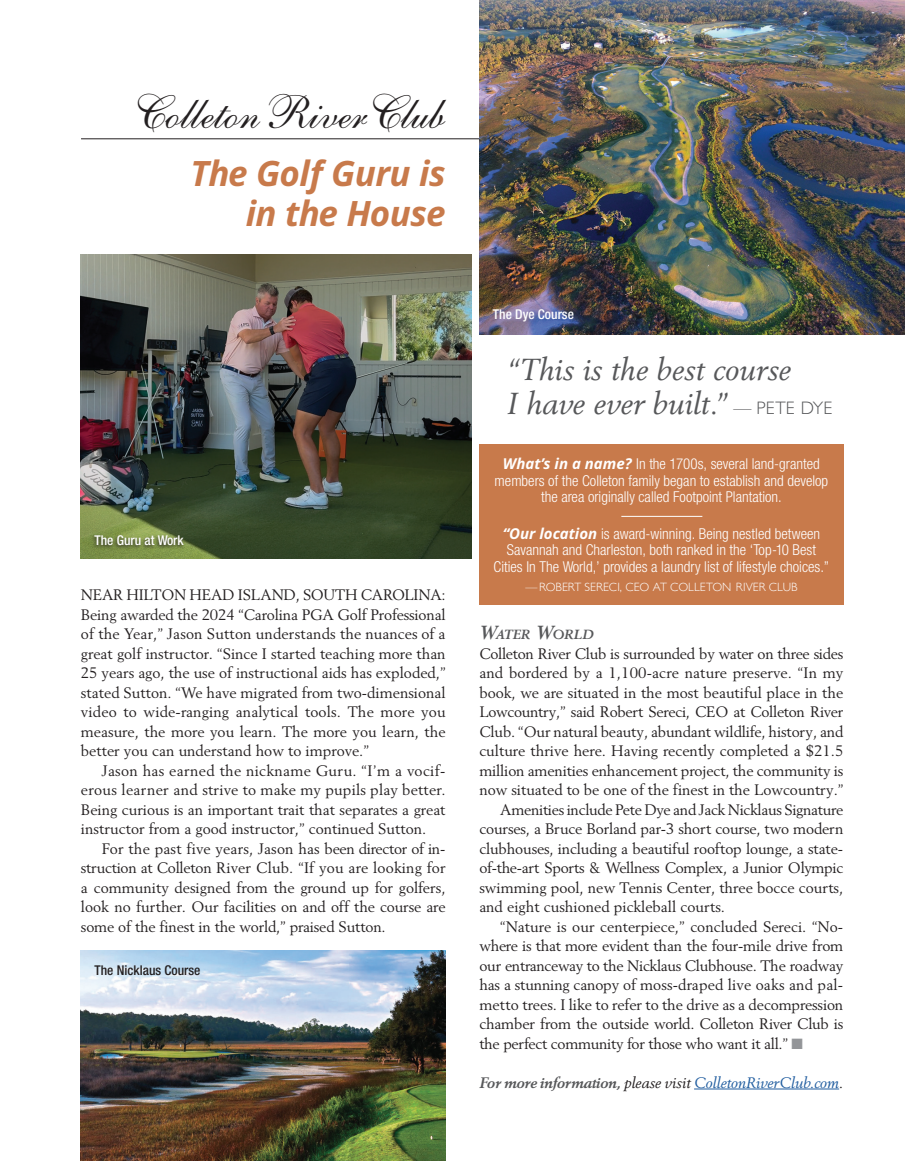
<style>
.page{position:relative;width:905px;height:1161px;background:#fff}
.page>*{position:absolute;margin:0;border:0;box-sizing:border-box;transform-origin:0 0}
.t1{font:46.2px "Shelley Allegro BT";color:#231f20}
.t2{font:italic 700 34.95px "Open Sans";letter-spacing:-.015em;color:#c87a4b}
.t3{font:italic 30px/34.2px "Berling";letter-spacing:.005em;color:#57585a}
.t4{font:15px/19.5px "Berling";color:#231f20;text-align:justify}
.t5{font:300 condensed 15px/16.5px "Helvetica Neue";color:#fff;text-align:center}
.t6{font:italic 15px "Berling";color:#225ea0}
.t7{font:500 condensed 13.5px "Helvetica Neue";color:#fff}
.t8{font:500 condensed 13.5px "Helvetica Neue";color:#231f20}
.t9{font:italic 700 13.2px "Berling";letter-spacing:.015em;color:#57585a}
.t10{font:300 12px "Gill Sans";color:#fff}
.s1{font-family:"Gill Sans";font-weight:300;font-style:normal;font-size:18px}
.s2{font-family:"Open Sans";font-weight:700;font-style:italic;font-stretch:normal}
.s3{font-size:18.75px}
.s4{color:#939598}
.s5{font-weight:700;color:#57585a}
.s6{color:#231f20}
</style>
<div class="page">
<hr style="left:81px;top:139px;width:441px;height:1px;background:#231f20">
<div style="left:479px;top:444px;width:365px;height:161px;background:#c87a4b"></div>
<hr style="left:694px;top:1089px;width:145px;height:1px;background:#225ea0">
<img style="left:479px;top:0;width:425px;height:334px">
<img style="left:81px;top:951px;width:364px;height:210px">
<img style="left:81px;top:254px;width:390px;height:305px">
<div style="left:90px;top:533px;width:96px;height:17px;background:#231f20;opacity:.9"></div>
<hr style="left:621px;top:516px;width:81px;height:1px;background:#fff">
<p class="t1" style="left:132px;top:84px;width:314px">Colleton River Club</p>
<p class="t2" style="left:190px;top:148px;width:257px">The Golf Guru is</p>
<p class="t2" style="left:246px;top:188px;width:201px">in the House</p>
<p class="t7" style="left:94px;top:532px;width:91px">The Guru at Work</p>
<p class="t4" style="left:81px;top:585px;width:366px">NEAR HILTON HEAD ISLAND, SOUTH CAROLINA:<br>Being awarded the 2024 “Carolina PGA Golf Professional of the Year,” Jason Sutton understands the nuances of a great golf instructor. “Since I started teaching more than 25 years ago, the use of instructional aids has exploded,” stated Sutton. “We have migrated from two-dimensional video to wide-ranging analytical tools. The more you measure, the more you learn. The more you learn, the better you can understand how to improve.”</p>
<p class="t4" style="left:81px;top:760px;width:366px;text-indent:21px">Jason has earned the nickname Guru. “I’m a vocif&shy;erous learner and strive to make my pupils play better.<br>Being curious is an important trait that separates a great instructor from a good instructor,” continued Sutton.</p>
<p class="t4" style="left:81px;top:838px;width:366px;text-indent:21px">For the past five years, Jason has been director of in&shy;struction at Colleton River Club. “If you are looking for a community designed from the ground up for golfers, look no further. Our facilities on and off the course are some of the finest in the world,” praised Sutton.</p>
<p class="t8" style="left:94px;top:962px;width:107px">The Nicklaus Course</p>
<p class="t7" style="left:493px;top:306px;width:82px">The Dye Course</p>
<p class="t3" style="left:507px;top:352px;width:326px">“This is the best course<br>I have ever built.” <span class="s1">— PETE DYE</span></p>
<p class="t5" style="left:494px;top:456px;width:335px"><span class="s2">What’s in a name?</span> In the 1700s, several land-granted members of the Colleton family began to establish and develop the area originally called Footpoint Plantation.</p>
<p class="t5" style="left:493px;top:525px;width:337px"><span class="s2">“Our location</span> is award-winning. Being nestled between<br>Savannah and Charleston, both ranked in the ‘Top-10 Best<br>Cities In The World,’ provides a laundry list of lifestyle choices.”</p>
<p class="t10" style="left:525px;top:577px;width:273px">— ROBERT SERECI, CEO AT COLLETON RIVER CLUB</p>
<p class="t9" style="left:479px;top:626px;width:116px"><span class="s3">W</span>ATER <span class="s3">W</span>ORLD</p>
<p class="t4" style="left:479px;top:643px;width:365px">Colleton River Club is surrounded by water on three sides and bordered by a 1,100-acre nature preserve. “In my book, we are situated in the most beautiful place in the Lowcountry,” said Robert Sereci, CEO at Colleton River Club. “Our natural beauty, abundant wildlife, history, and culture thrive here. Having recently completed a $21.5 million amenities enhancement project, the community is now situated to be one of the finest in the Lowcountry.”</p>
<p class="t4" style="left:479px;top:799px;width:365px;text-indent:21px">Amenities include Pete Dye and Jack Nicklaus Signature courses, a Bruce Borland par-3 short course, two modern clubhouses, including a beautiful rooftop lounge, a state&shy;of-the-art Sports &amp; Wellness Complex, a Junior Olympic swimming pool, new Tennis Center, three bocce courts, and eight cushioned pickleball courts.</p>
<p class="t4" style="left:479px;top:916px;width:365px;text-indent:21px">“Nature is our centerpiece,” concluded Sereci. “No&shy;where is that more evident than the four-mile drive from our entranceway to the Nicklaus Clubhouse. The roadway has a stunning canopy of moss-draped live oaks and pal&shy;metto trees. I like to refer to the drive as a decompression chamber from the outside world. Colleton River Club is the perfect community for those who want it all.” <span class="s4">■</span></p>
<p class="t6" style="left:479px;top:1073px;width:365px"><span class="s5">For more information,</span> <span class="s6">please visit</span> ColletonRiverClub.com<span class="s6">.</span></p>
</div>
